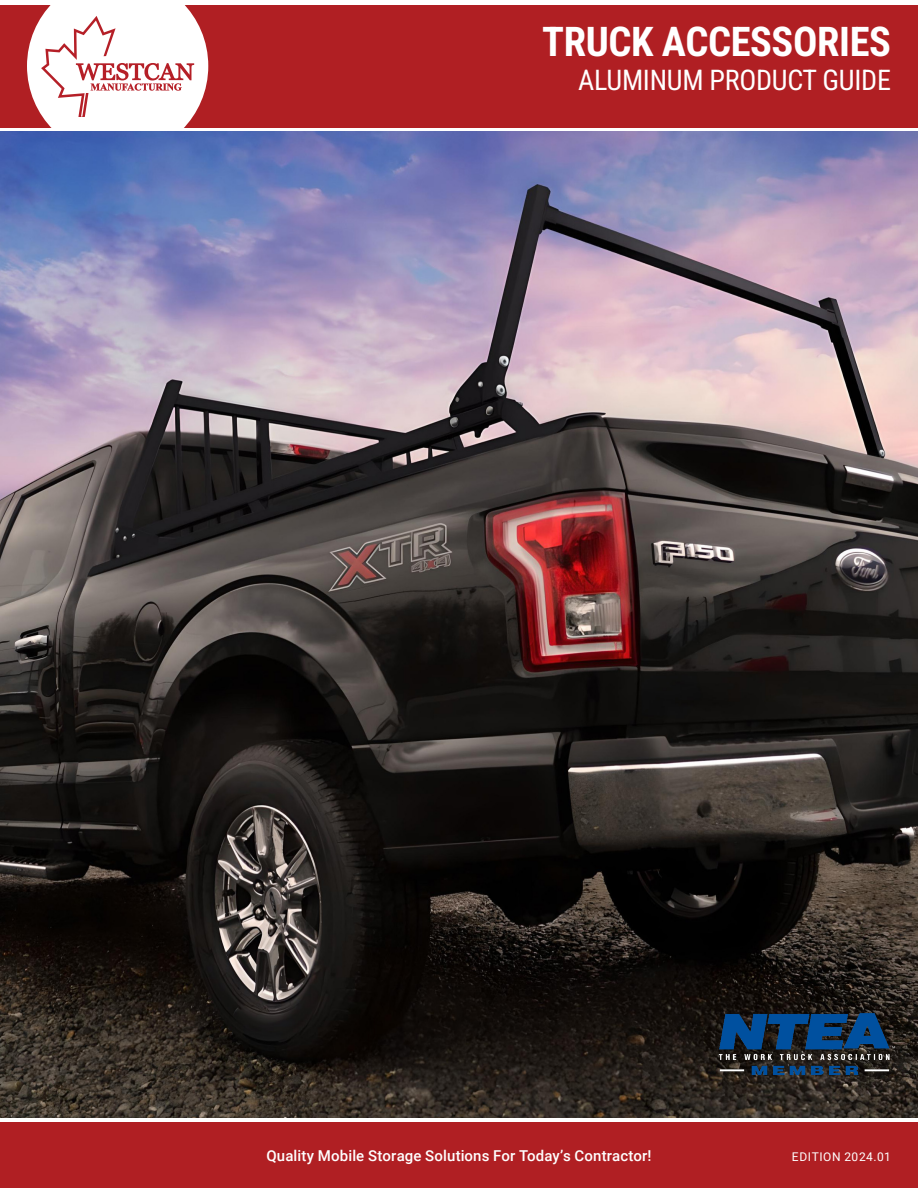
<style>
.page{position:relative;width:918px;height:1188px;background:#fff}
.page>*{position:absolute;margin:0;border:0;box-sizing:border-box;transform-origin:0 0}
.t1{font:700 40.5px "Roboto Condensed";letter-spacing:-.01em;color:#fff}
.t2{font:28.2px "Roboto Condensed";letter-spacing:-.01em;color:#fff}
.t3{font:500 15px "Roboto";letter-spacing:.01em;color:#fff}
.t4{font:12px "Roboto";letter-spacing:.05em;color:#fff}
</style>
<div class="page">
<div style="left:0;top:5px;width:918px;height:122px;background:#b01f23"></div>
<div style="left:0;top:1122px;width:918px;height:66px;background:#b01f23"></div>
<img style="left:0;top:132px;width:918px;height:986px">
<svg style="left:27px;top:5px;width:181px;height:152px;background:#d4c6d4"></svg>
<img style="left:717px;top:1009px;width:178px;height:69px">
<p class="t1" style="left:542px;top:13px;width:350px">TRUCK ACCESSORIES</p>
<p class="t2" style="left:578px;top:61px;width:314px">ALUMINUM PRODUCT GUIDE</p>
<p class="t3" style="left:266px;top:1145px;width:387px">Quality Mobile Storage Solutions For Today’s Contractor!</p>
<p class="t4" style="left:792px;top:1148px;width:101px">EDITION 2024.01</p>
</div>
